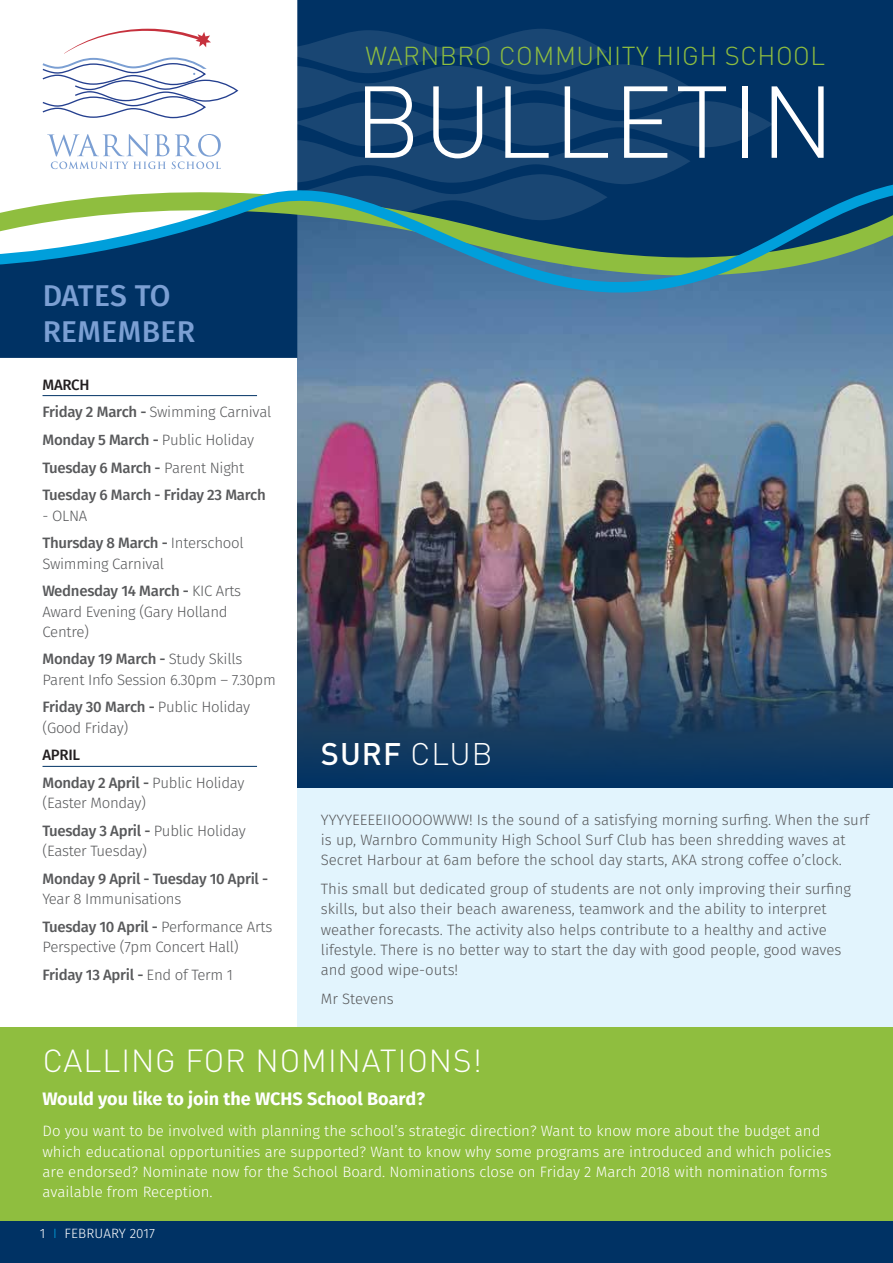
<style>
.page{position:relative;width:893px;height:1263px;background:#fff}
.page>*{position:absolute;margin:0;border:0;box-sizing:border-box;transform-origin:0 0}
.t1{font:300 100.35px "DINOT";letter-spacing:.02em;color:#fff}
.t2{font:300 31.5px "DINOT";color:#fff}
.t3{font:500 30.9px "DINOT";color:#fff}
.t4{font:500 30px/36px "Fira Sans";letter-spacing:.01em;color:#7b9fd3}
.t5{font:300 25.65px "DINOT";letter-spacing:.02em;color:#8fbe3f}
.t6{font:700 18px "Fira Sans";color:#fff}
.t7{font:300 15px/20.2px "Fira Sans";color:#58595b}
.t8{font:300 15px/27.8px "Fira Sans";letter-spacing:-.02em;color:#58595b}
.t9{font:300 15px/20.2px "Fira Sans";color:#fff}
.t10{font:500 15px/27.8px "Fira Sans";letter-spacing:-.02em;color:#58595b}
.t11{font:300 13.5px "Fira Sans";letter-spacing:.005em;color:#fff}
.s1{color:#231f20}
.s2{font-weight:300}
.s3{font-weight:500}
.s4{color:#009fdb}
</style>
<div class="page">
<div style="left:0;top:1220px;width:893px;height:43px;background:#003264"></div>
<div style="left:297px;top:201px;width:596px;height:826px;background:#e2f4fd"></div>
<img style="left:297px;top:338px;width:596px;height:449px">
<div style="left:297px;top:0;width:596px;height:147px;background:#003264"></div>
<div style="left:0;top:338px;width:297px;height:20px;background:#003264"></div>
<svg style="left:0;top:294px;width:893px;height:44px;background:#396490"></svg>
<svg style="left:0;top:147px;width:893px;height:147px;background:#376d86"></svg>
<hr style="left:43px;top:395px;width:214px;height:1px;background:#003264">
<hr style="left:43px;top:766px;width:214px;height:1px;background:#003264">
<svg style="left:41px;top:29px;width:732px;height:191px"></svg>
<img style="left:298px;top:582px;width:595px;height:205px">
<div style="left:0;top:1027px;width:893px;height:193px;background:#8fbe3f"></div>
<h3 class="t5" style="left:365px;top:39px;width:461px">WARNBRO COMMUNITY HIGH SCHOOL</h3>
<h1 class="t1" style="left:354px;top:53px;width:482px">BULLETIN</h1>
<h3 class="t4" style="left:43px;top:280px;width:154px">DATES to remember</h3>
<p class="t10" style="left:43px;top:372px;width:230px"><span class="s1">MARCH<br></span>Friday 2 March - <span class="s2">Swimming Carnival<br></span>Monday 5 March - <span class="s2">Public Holiday<br></span>Tuesday 6 March - <span class="s2">Parent Night<br></span>Tuesday 6 March - Friday 23 March</p>
<p class="t7" style="left:43px;top:503px;width:203px;line-height:27.8px">- OLNA<br><span class="s3">Thursday 8 March -</span> Interschool</p>
<p class="t8" style="left:43px;top:551px;width:200px">Swimming Carnival<br><span class="s3">Wednesday 14 March -</span> KIC Arts</p>
<p class="t8" style="left:43px;top:602px;width:187px;line-height:20.2px">Award Evening (Gary Holland<br>Centre)</p>
<p class="t8" style="left:43px;top:650px;width:235px;line-height:20.2px"><span class="s3">Monday 19 March -</span> Study Skills<br>Parent Info Session 6.30pm – 7.30pm</p>
<p class="t8" style="left:43px;top:698px;width:209px;line-height:20.2px"><span class="s3">Friday 30 March -</span> Public Holiday (Good Friday)</p>
<p class="t10" style="left:43px;top:742px;width:203px"><span class="s1">APRIL<br></span>Monday 2 April - <span class="s2">Public Holiday</span></p>
<p class="t8" style="left:43px;top:790px;width:205px">(Easter Monday)<br><span class="s3">Tuesday 3 April -</span> Public Holiday</p>
<p class="t8" style="left:43px;top:838px;width:106px">(Easter Tuesday)</p>
<p class="t10" style="left:43px;top:866px;width:227px">Monday 9 April - Tuesday 10 April -</p>
<p class="t8" style="left:43px;top:886px;width:231px">Year 8 Immunisations<br><span class="s3">Tuesday 10 April -</span> Performance Arts</p>
<p class="t8" style="left:43px;top:934px;width:198px">Perspective (7pm Concert Hall)<br><span class="s3">Friday 13 April -</span> End of Term 1</p>
<h3 class="t3" style="left:321px;top:732px;width:173px">SURF <span class="s2">CLUB</span></h3>
<p class="t7" style="left:321px;top:811px;width:550px">YYYYEEEEIIOOOOWWW! Is the sound of a satisfying morning surfing. When the surf is up, Warnbro Community High School Surf Club has been shredding waves at<br>Secret Harbour at 6am before the school day starts, AKA strong coffee o’clock.</p>
<p class="t7" style="left:321px;top:880px;width:532px">This small but dedicated group of students are not only improving their surfing skills, but also their beach awareness, teamwork and the ability to interpret weather forecasts. The activity also helps contribute to a healthy and active lifestyle. There is no better way to start the day with good people, good waves and good wipe-outs!</p>
<p class="t7" style="left:321px;top:990px;width:75px">Mr Stevens</p>
<h2 class="t2" style="left:43px;top:1040px;width:41px">CALLING</h2>
<h2 class="t2" style="left:185px;top:1040px;width:115px">FOR NOMINATIONS</h2>
<h2 class="t2" style="left:472px;top:1040px;width:11px">!</h2>
<p class="t6" style="left:43px;top:1086px;width:384px">Would you like to join the WCHS School Board?</p>
<p class="t9" style="left:43px;top:1122px;width:790px">Do you want to be involved with planning the school’s strategic direction? Want to know more about the budget and which educational opportunities are supported? Want to know why some programs are introduced and which policies are endorsed? Nominate now for the School Board. Nominations close on Friday 2 March 2018 with nomination forms available from Reception.</p>
<p class="t11" style="left:40px;top:1224px;width:117px">1 <span class="s4">I</span> FEBRUARY 2017</p>
</div>
